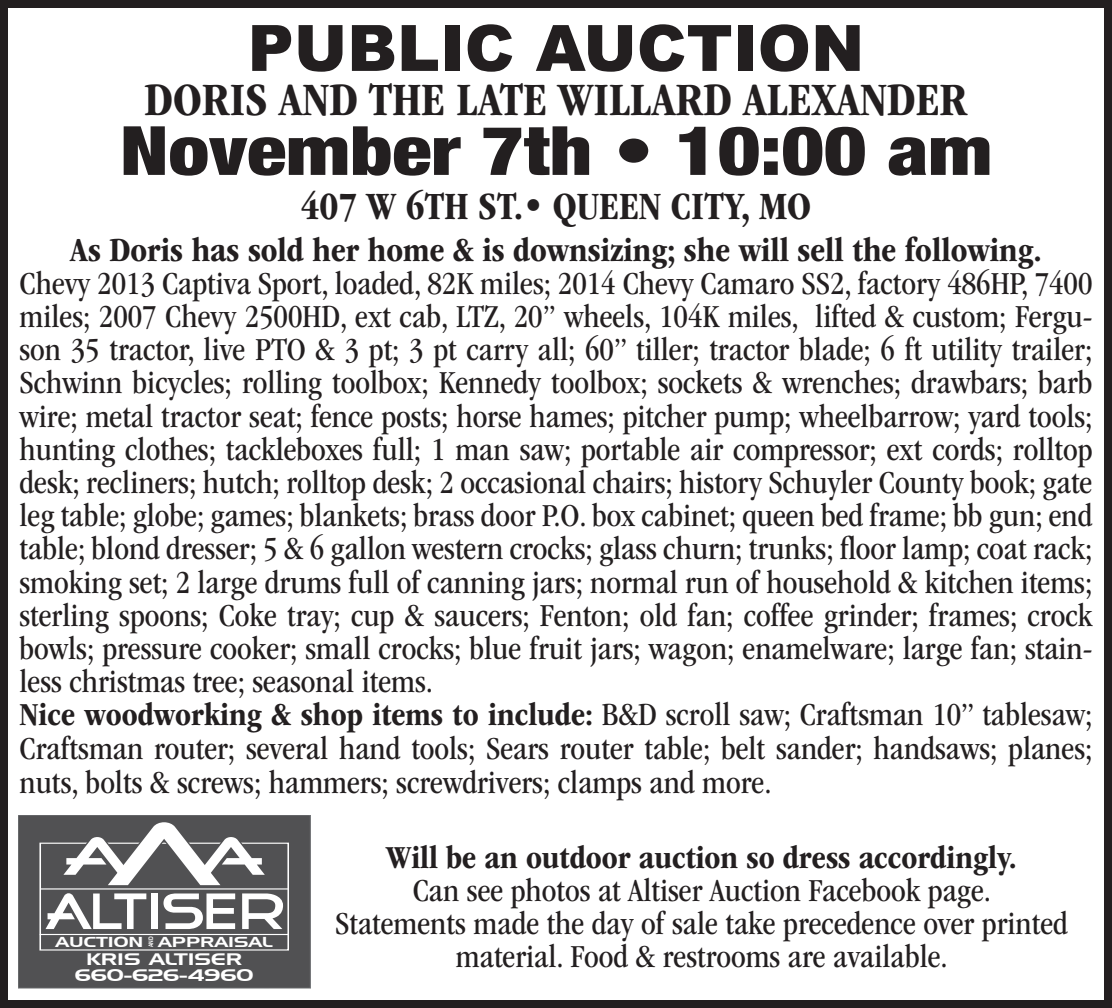
<style>
.page{position:relative;width:1112px;height:1008px;background:#fff}
.page>*{position:absolute;margin:0;border:0;box-sizing:border-box;transform-origin:0 0}
.t1{font:900 condensed 68px "Helvetica Neue";color:#231f20;scale:1.2 1}
.t2{font:900 64px "Arial";color:#231f20}
.t3{font:700 condensed 48px "ITC Garamond Std";color:#231f20}
.t4{font:700 condensed 40px "ITC Garamond Std";color:#231f20}
.t5{font:700 condensed 34.8px "ITC Garamond Std";color:#231f20}
.t6{font:condensed 33.2px/33.2px "ITC Garamond Std";color:#231f20}
.t7{font:700 condensed 33.2px "ITC Garamond Std";color:#231f20}
.t8{font:16.4px/16px "Handel Gothic BT";color:#fff;text-align:center;scale:1.35 1}
.t9{font:14px "Handel Gothic BT";color:#fff;scale:1.35 1}
.t10{font:6.4px "Handel Gothic BT";color:#fff;scale:.74 1}
.s1{font-weight:700}
</style>
<div class="page">
<div style="left:0;top:0;width:1112px;height:1008px;border:8px solid #231f20"></div>
<div style="left:18px;top:815px;width:292px;height:173px;background:#515153"></div>
<div style="left:18px;top:815px;width:292px;height:173px;border:1px solid #76787b"></div>
<hr style="left:40px;top:888px;width:248px;height:2px;background:#fff">
<svg style="left:37px;top:822px;width:246px;height:166px"></svg>
<div style="left:40px;top:934px;width:249px;height:17px;border:1px solid #fff"></div>
<h2 class="t2" style="left:248px;top:2px;width:618px">PUBLIC AUCTION</h2>
<h3 class="t3" style="left:144px;top:73px;width:824px">DORIS AND THE LATE WILLARD ALEXANDER</h3>
<h1 class="t1" style="left:120px;top:95px;width:728px">November 7th • 10:00 am</h1>
<p class="t4" style="left:301px;top:184px;width:512px">407 W 6TH ST.• QUEEN CITY, MO</p>
<p class="t5" style="left:70px;top:230px;width:973px">As Doris has sold her home &amp; is downsizing; she will sell the following.</p>
<p class="t6" style="left:20px;top:267px;width:1074px">Chevy 2013 Captiva Sport, loaded, 82K miles; 2014 Chevy Camaro SS2, factory 486HP, 7400 miles; 2007 Chevy 2500HD, ext cab, LTZ, 20’’ wheels, 104K miles, lifted &amp; custom; Fergu&shy;son 35 tractor, live PTO &amp; 3 pt; 3 pt carry all; 60” tiller; tractor blade; 6 ft utility trailer; Schwinn bicycles; rolling toolbox; Kennedy toolbox; sockets &amp; wrenches; drawbars; barb wire; metal tractor seat; fence posts; horse hames; pitcher pump; wheelbarrow; yard tools; hunting clothes; tackleboxes full; 1 man saw; portable air compressor; ext cords; rolltop desk; recliners; hutch; rolltop desk; 2 occasional chairs; history Schuyler County book; gate leg table; globe; games; blankets; brass door P.O. box cabinet; queen bed frame; bb gun; end table; blond dresser; 5 &amp; 6 gallon western crocks; glass churn; trunks; floor lamp; coat rack; smoking set; 2 large drums full of canning jars; normal run of household &amp; kitchen items; sterling spoons; Coke tray; cup &amp; saucers; Fenton; old fan; coffee grinder; frames; crock bowls; pressure cooker; small crocks; blue fruit jars; wagon; enamelware; large fan; stain&shy;less christmas tree; seasonal items.<br><span class="s1">Nice woodworking &amp; shop items to include:</span> B&amp;D scroll saw; Craftsman 10” tablesaw; Craftsman router; several hand tools; Sears router table; belt sander; handsaws; planes; nuts, bolts &amp; screws; hammers; screwdrivers; clamps and more.</p>
<p class="t10" style="left:147px;top:947px;width:16px;rotate:-90deg">AND</p>
<p class="t9" style="left:56px;top:934px;width:162px">AUCTION APPRAISAL</p>
<p class="t8" style="left:75px;top:951px;width:134px">KRIS ALTISER<br>660-626-4960</p>
<p class="t7" style="left:386px;top:839px;width:632px">Will be an outdoor auction so dress accordingly.</p>
<p class="t6" style="left:335px;top:874px;width:734px;text-align:center">Can see photos at Altiser Auction Facebook page.<br>Statements made the day of sale take precedence over printed material. Food &amp; restrooms are available.</p>
</div>
